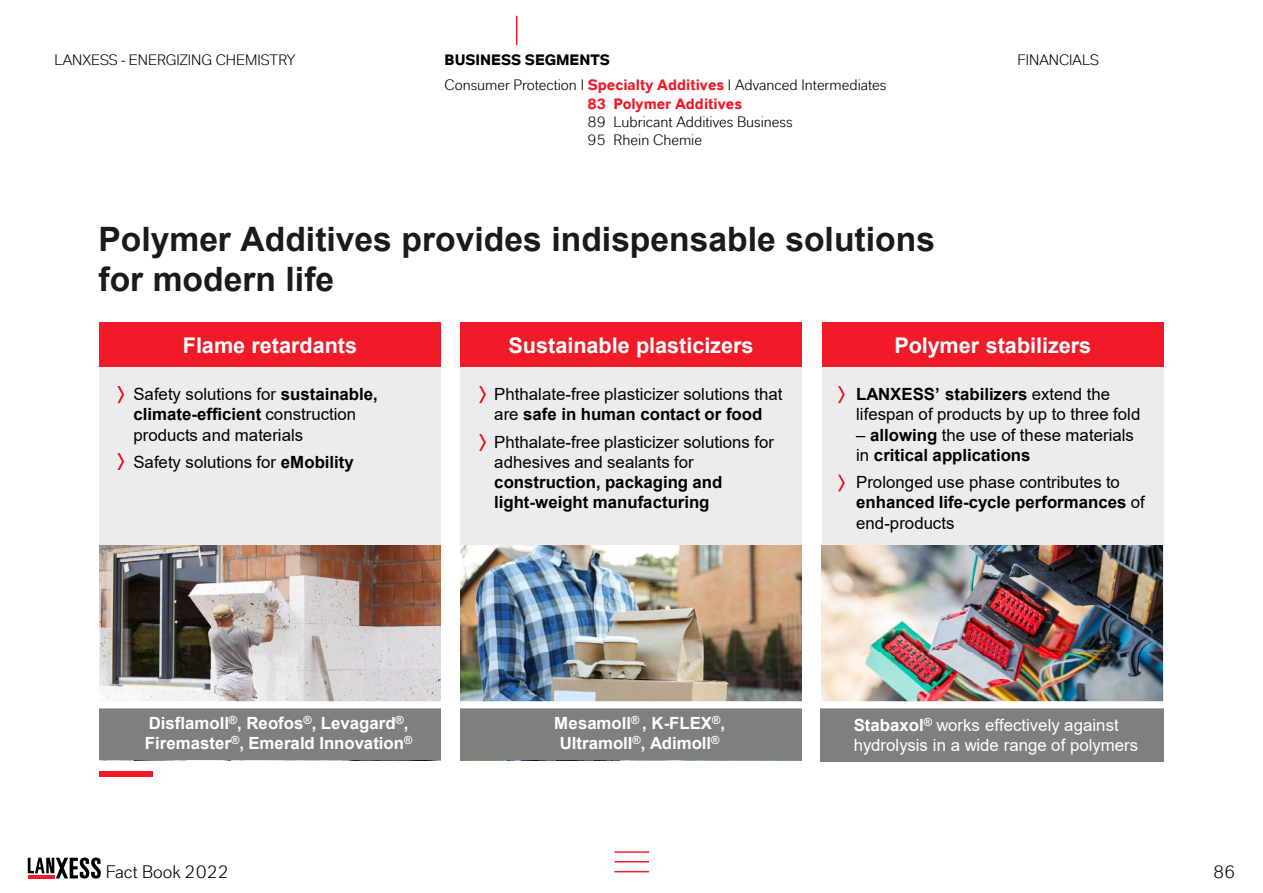
<style>
.page{position:relative;width:1263px;height:893px;background:#fff}
.page>*{position:absolute;margin:0;border:0;box-sizing:border-box;transform-origin:0 0}
.t1{font:700 33.6px/40.3px "Arial";color:#1a1a18}
.t2{font:700 21.6px "Arial";color:#fff}
.t3{font:18px "Lanxess Global";color:#000}
.t4{font:16.8px/20.2px "Arial";letter-spacing:.005em;color:#000}
.t5{font:700 16.8px/20.2px "Arial";color:#fff}
.t6{font:16.8px/20.2px "Arial";letter-spacing:.005em;color:#fff}
.t7{font:700 16.8px/20.2px "Arial";color:#000}
.t8{font:15px "Lanxess Global";color:#000}
.t9{font:700 15px "Lanxess Global";color:#f11a29}
.t10{font:700 15px "Lanxess Global";color:#000}
.s1{font-weight:700;color:#f11a29}
.s2{font-weight:700}
.s3{font-weight:400}
</style>
<div class="page">
<hr style="left:614px;top:851px;width:35px;height:2px;background:#f11a29">
<hr style="left:614px;top:861px;width:35px;height:1px;background:#f11a29">
<hr style="left:614px;top:871px;width:35px;height:1px;background:#f11a29">
<svg style="left:28px;top:857px;width:73px;height:21px"></svg>
<div style="left:100px;top:771px;width:53px;height:6px;background:#f11a29"></div>
<div style="left:99px;top:367px;width:342px;height:393px;background:#ececec"></div>
<div style="left:99px;top:322px;width:342px;height:45px;background:#f11a29"></div>
<div style="left:822px;top:367px;width:341px;height:393px;background:#ececec"></div>
<div style="left:822px;top:322px;width:341px;height:45px;background:#f11a29"></div>
<div style="left:460px;top:367px;width:342px;height:393px;background:#ececec"></div>
<div style="left:460px;top:322px;width:342px;height:45px;background:#f11a29"></div>
<svg style="left:117px;top:386px;width:8px;height:17px"></svg>
<svg style="left:117px;top:453px;width:8px;height:17px"></svg>
<svg style="left:479px;top:386px;width:7px;height:17px"></svg>
<svg style="left:479px;top:434px;width:7px;height:17px"></svg>
<svg style="left:838px;top:386px;width:7px;height:17px"></svg>
<svg style="left:838px;top:474px;width:7px;height:18px"></svg>
<img style="left:99px;top:545px;width:342px;height:156px">
<img style="left:460px;top:545px;width:342px;height:156px">
<img style="left:821px;top:545px;width:341px;height:156px">
<div style="left:99px;top:706px;width:342px;height:54px;background:#7f7f7f"></div>
<div style="left:460px;top:706px;width:342px;height:54px;background:#7f7f7f"></div>
<div style="left:820px;top:707px;width:343px;height:55px;background:#7f7f7f"></div>
<div style="left:96px;top:701px;width:1076px;height:7px;background:#fff"></div>
<svg style="left:516px;top:16px;width:1px;height:29px"></svg>
<p class="t8" style="left:55px;top:51px;width:242px">LANXESS - ENERGIZING CHEMISTRY</p>
<p class="t8" style="left:1017px;top:51px;width:83px">FINANCIALS</p>
<p class="t10" style="left:444px;top:51px;width:167px">BUSINESS SEGMENTS</p>
<p class="t8" style="left:444px;top:76px;width:443px">Consumer Protection I <span class="s1">Specialty Additives</span> I Advanced Intermediates</p>
<p class="t9" style="left:613px;top:95px;width:130px">Polymer Additives</p>
<p class="t8" style="left:613px;top:113px;width:181px">Lubricant Additives Business</p>
<p class="t8" style="left:613px;top:131px;width:90px">Rhein Chemie</p>
<p class="t9" style="left:587px;top:95px;width:20px">83</p>
<p class="t8" style="left:587px;top:113px;width:20px">89</p>
<p class="t8" style="left:587px;top:131px;width:20px">95</p>
<p class="t1" style="left:98px;top:219px;width:838px">Polymer Additives provides indispensable solutions for modern life</p>
<p class="t2" style="left:183px;top:330px;width:176px">Flame retardants</p>
<p class="t4" style="left:133px;top:384px;width:246px">Safety solutions for <span class="s2">sustainable, climate-efficient</span> construction products and materials</p>
<p class="t4" style="left:133px;top:452px;width:222px">Safety solutions for <span class="s2">eMobility</span></p>
<p class="t2" style="left:509px;top:330px;width:246px">Sustainable plasticizers</p>
<p class="t4" style="left:494px;top:384px;width:290px">Phthalate-free plasticizer solutions that are <span class="s2">safe in human contact or food</span></p>
<p class="t4" style="left:494px;top:432px;width:281px">Phthalate-free plasticizer solutions for adhesives and sealants for <span class="s2">construction, packaging and light-weight manufacturing</span></p>
<p class="t2" style="left:894px;top:330px;width:198px">Polymer stabilizers</p>
<p class="t4" style="left:856px;top:384px;width:286px"><span class="s2">LANXESS’ stabilizers</span> extend the lifespan of products by up to three fold</p>
<p class="t7" style="left:856px;top:425px;width:279px"><span class="s3">–</span> allowing <span class="s3">the use of these materials in</span> critical applications</p>
<p class="t4" style="left:856px;top:472px;width:290px">Prolonged use phase contributes to <span class="s2">enhanced life-cycle performances</span> of end-products</p>
<p class="t5" style="left:145px;top:713px;width:269px">Disflamoll<sup>®</sup>, Reofos<sup>®</sup>, Levagard<sup>®</sup>,<br>Firemaster<sup>®</sup>, Emerald Innovation<sup>®</sup></p>
<p class="t5" style="left:554px;top:713px;width:172px;text-align:center">Mesamoll<sup>®</sup> , K-FLEX<sup>®</sup>,<br>Ultramoll<sup>®</sup>, Adimoll<sup>®</sup></p>
<p class="t6" style="left:854px;top:714px;width:286px"><span class="s2">Stabaxol</span><sup>®</sup> works effectively against hydrolysis in a wide range of polymers</p>
<p class="t3" style="left:106px;top:861px;width:125px">Fact Book 2022</p>
<p class="t3" style="left:1213px;top:861px;width:24px">86</p>
</div>
